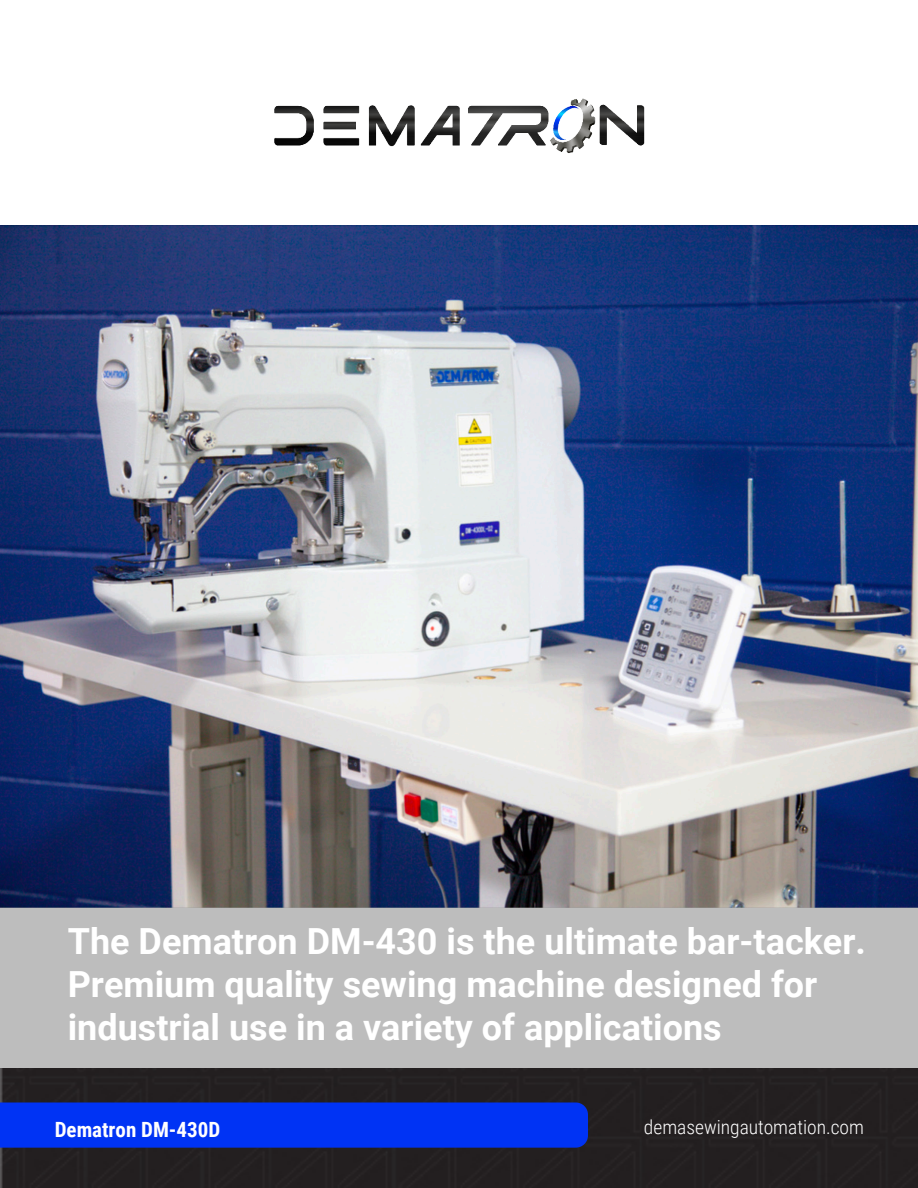
<style>
.page{position:relative;width:918px;height:1188px;background:#fff}
.page>*{position:absolute;margin:0;border:0;box-sizing:border-box;transform-origin:0 0}
.Large_Title{font:700 36px/43.2px "Roboto";color:#fff}
.BODY{font:700 21px "Roboto Condensed";color:#fff}
.BODY-2{font:300 19.5px "Roboto Condensed";color:#fff}
</style>
<div class="page">
<div style="left:0;top:1068px;width:918px;height:120px;background:#231f20"></div>
<img style="left:274px;top:98px;width:371px;height:55px">
<div style="left:0;top:1102px;width:588px;height:46px;background:#0033f4"></div>
<img style="left:0;top:225px;width:918px;height:682px">
<div style="left:0;top:908px;width:918px;height:160px;background:#bdbdbd"></div>
<p class="Large_Title" style="left:68px;top:918px;width:800px">The Dematron DM-430 is the ultimate bar-tacker.<br>Premium quality sewing machine designed for industrial use in a variety of applications</p>
<p class="BODY" style="left:55px;top:1115px;width:167px">Dematron DM-430D</p>
<p class="BODY-2" style="left:644px;top:1113px;width:222px">demasewingautomation.com</p>
</div>
